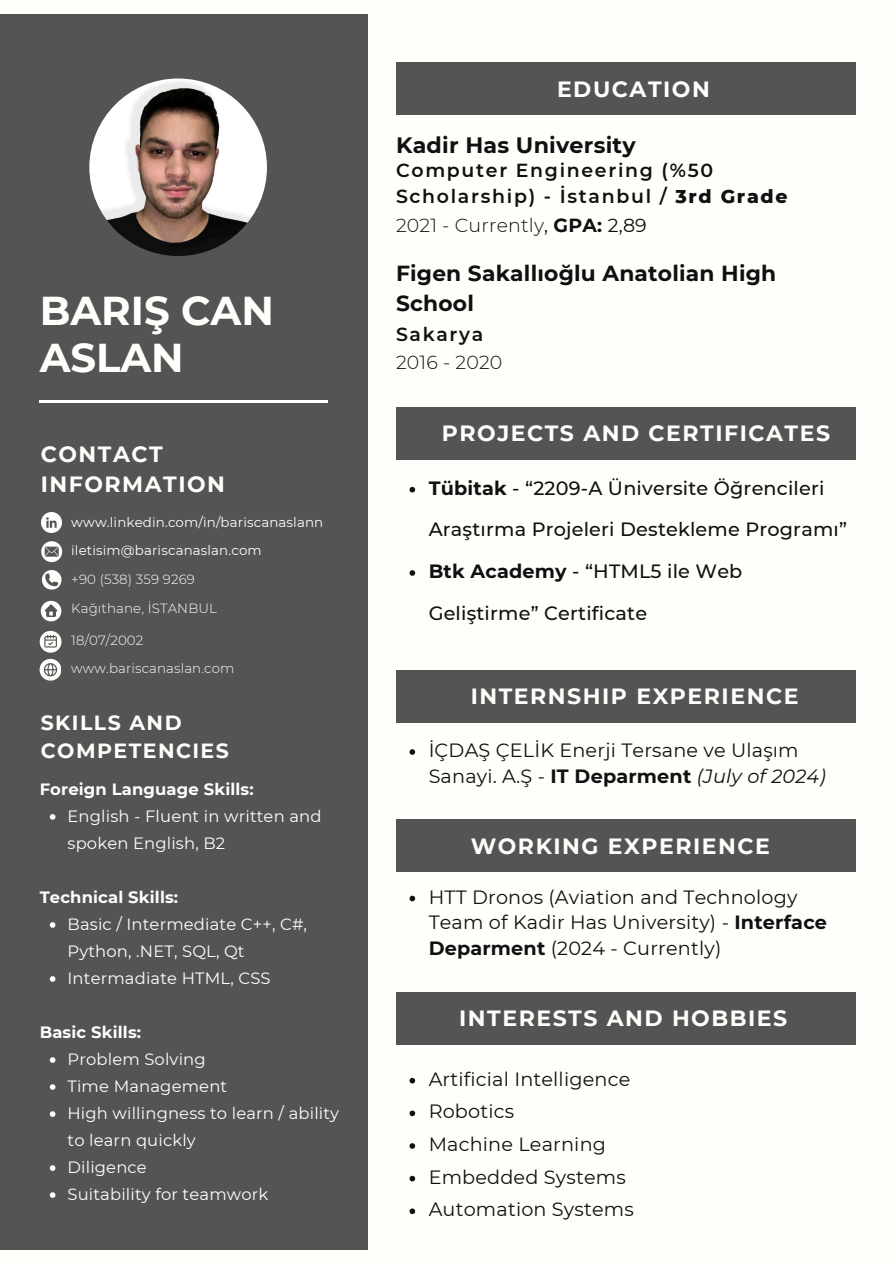
<style>
.page{position:relative;width:894px;height:1264px;background:#fff}
.page>*{position:absolute;margin:0;border:0;box-sizing:border-box;transform-origin:0 0}
.t1{font:700 40.2px/47.2px "Montserrat";color:#fefefa}
.t2{font:700 22.2px "Montserrat";letter-spacing:.01em;color:#111010}
.t3{font:700 22.05px/30.3px "Montserrat";letter-spacing:.07em;color:#fefefa}
.t4{font:700 21.75px/30.3px "Montserrat";letter-spacing:.01em;color:#111010}
.t5{font:700 20.55px/28.2px "Montserrat";letter-spacing:.07em;color:#fefefa}
.t6{font:19.2px/25.8px "Montserrat";letter-spacing:.01em;color:#111010}
.t7{font:500 19.2px/41.7px "Montserrat";letter-spacing:.01em;color:#111010}
.t8{font:600 18.9px/25.8px "Montserrat";letter-spacing:.09em;color:#111010}
.t9{font:300 18.9px "Montserrat";letter-spacing:.01em;color:#111010}
.t10{font:16.35px/27px "Montserrat";letter-spacing:.01em;color:#fefefa}
.t11{font:700 16.35px "Montserrat";letter-spacing:.01em;color:#fefefa}
.t12{font:300 13.35px "Montserrat";letter-spacing:.01em;color:#fefefa}
.t13{font:13.35px "Montserrat";letter-spacing:.01em;color:#fefefa}
.s1{font-weight:800}
.s2{font-weight:400}
.s3{font-weight:700}
.s4{font-style:italic}
</style>
<div class="page">
<div style="left:0;top:0;width:893px;height:1263px;background:#fefefa"></div>
<div style="left:0;top:14px;width:367px;height:1235px;background:#545454"></div>
<hr style="left:40px;top:400px;width:288px;height:2px;background:#fefefa">
<img style="left:89px;top:78px;width:178px;height:178px;border-radius:50%">
<div style="left:396px;top:62px;width:459px;height:53px;background:#545454"></div>
<div style="left:396px;top:407px;width:459px;height:52px;background:#545454"></div>
<div style="left:396px;top:991px;width:459px;height:53px;background:#545454"></div>
<img style="left:41px;top:512px;width:21px;height:21px">
<svg style="left:41px;top:541px;width:21px;height:21px"></svg>
<svg style="left:42px;top:570px;width:19px;height:20px"></svg>
<svg style="left:41px;top:601px;width:20px;height:20px"></svg>
<svg style="left:40px;top:631px;width:21px;height:21px"></svg>
<div style="left:396px;top:669px;width:459px;height:53px;background:#545454"></div>
<div style="left:396px;top:819px;width:459px;height:53px;background:#545454"></div>
<svg style="left:40px;top:659px;width:21px;height:21px"></svg>
<svg style="left:50px;top:814px;width:5px;height:5px"></svg>
<svg style="left:50px;top:922px;width:5px;height:5px"></svg>
<svg style="left:50px;top:976px;width:5px;height:5px"></svg>
<svg style="left:50px;top:1057px;width:5px;height:5px"></svg>
<svg style="left:50px;top:1084px;width:5px;height:5px"></svg>
<svg style="left:50px;top:1111px;width:5px;height:5px"></svg>
<svg style="left:50px;top:1165px;width:5px;height:5px"></svg>
<svg style="left:50px;top:1192px;width:5px;height:5px"></svg>
<svg style="left:409px;top:487px;width:6px;height:5px"></svg>
<svg style="left:409px;top:570px;width:6px;height:6px"></svg>
<svg style="left:409px;top:1077px;width:6px;height:6px"></svg>
<svg style="left:409px;top:1110px;width:6px;height:6px"></svg>
<svg style="left:409px;top:1143px;width:6px;height:5px"></svg>
<svg style="left:409px;top:1175px;width:6px;height:6px"></svg>
<svg style="left:409px;top:1208px;width:6px;height:5px"></svg>
<svg style="left:409px;top:749px;width:6px;height:5px"></svg>
<svg style="left:409px;top:895px;width:6px;height:6px"></svg>
<p class="t1" style="left:40px;top:286px;width:235px">BARIŞ CAN<br>ASLAN</p>
<h2 class="t3" style="left:41px;top:439px;width:186px">CONTACT<br>INFORMATION</h2>
<h3 class="t13" style="left:71px;top:513px;width:253px">www.li nkedi n.com/i n/bariscanaslann</h3>
<h4 class="t13" style="left:71px;top:542px;width:192px">i letisi m@bariscanaslan.com</h4>
<h5 class="t12" style="left:71px;top:571px;width:125px">+90 (538) 359 9269</h5>
<h3 class="t12" style="left:71px;top:600px;width:147px">Kağıthane, İSTANBUL</h3>
<h4 class="t12" style="left:71px;top:632px;width:74px">18/07/2002</h4>
<p class="t12" style="left:71px;top:660px;width:165px">www.bariscanaslan.com</p>
<h1 class="t5" style="left:41px;top:708px;width:190px">SKILLS AND<br>COMPETENCIES</h1>
<p class="t11" style="left:40px;top:779px;width:215px">Foreign Language Skills:</p>
<h2 class="t10" style="left:67px;top:802px;width:255px">English - Fluent i n written and spoken English, B2</h2>
<p class="t11" style="left:40px;top:887px;width:140px">Technical Skills:</p>
<p class="t10" style="left:67px;top:910px;width:241px">Basic / Intermediate C++, C#,<br>Python, .NET, SQL, Qt</p>
<p class="t10" style="left:67px;top:964px;width:204px">Intermadiate HTML, CSS</p>
<p class="t11" style="left:40px;top:1022px;width:103px">Basic Skills:</p>
<p class="t10" style="left:67px;top:1045px;width:140px">Problem Solvi ng</p>
<p class="t10" style="left:67px;top:1072px;width:161px">Ti me Management</p>
<p class="t10" style="left:67px;top:1099px;width:273px">High willingness to learn / ability to learn quickly</p>
<p class="t10" style="left:67px;top:1153px;width:81px">Di ligence</p>
<p class="t10" style="left:67px;top:1180px;width:202px">Suitabi lity for teamwork</p>
<p class="t3" style="left:557px;top:74px;width:154px">EDUCATION</p>
<p class="t2" style="left:396px;top:131px;width:241px">Kadir Has University</p>
<p class="t8" style="left:396px;top:158px;width:393px">Computer Engineering (%50<br>Scholarship) - İstanbul / <span class="s1">3rd Grade</span></p>
<h2 class="t9" style="left:396px;top:214px;width:252px">2021 - Currently<span class="s2">,</span> <span class="s3">GPA:</span> <span class="s2">2,89</span></h2>
<h6 class="t4" style="left:396px;top:258px;width:381px">Figen Sakallıoğlu Anatolian High<br>School</h6>
<p class="t8" style="left:396px;top:321px;width:89px">Sakarya</p>
<h6 class="t9" style="left:396px;top:351px;width:108px">2016 - 2020</h6>
<h6 class="t3" style="left:442px;top:417px;width:389px">PROJECTS AND CERTIFICATES</h6>
<p class="t7" style="left:428px;top:467px;width:420px"><span class="s3">Tübitak</span> - “2209-A Üniversite Öğrenci leri<br>Araştırma Projeleri Destekleme Programı”</p>
<p class="t7" style="left:428px;top:550px;width:315px"><span class="s3">Btk Academy</span> - “HTML5 i le Web<br>Gelişti rme” Certificate</p>
<h5 class="t3" style="left:470px;top:680px;width:329px">INTERNSHIP EXPERIENCE</h5>
<p class="t6" style="left:428px;top:737px;width:398px">İÇDAŞ ÇELİK Enerji Tersane ve Ulaşım<br>Sanayi . A.Ş - <span class="s3">IT Deparment</span> <span class="s4">(July of 2024)</span></p>
<h2 class="t3" style="left:470px;top:830px;width:301px">WORKING EXPERIENCE</h2>
<p class="t6" style="left:428px;top:883px;width:399px">HTT Dronos (Aviation and Technology<br>Team of Kadi r Has University) - <span class="s3">Interface<br>Deparment</span> (2024 - Currently)</p>
<p class="t3" style="left:459px;top:1002px;width:329px">INTERESTS AND HOBBIES</p>
<p class="t6" style="left:428px;top:1065px;width:203px">Artificial Intelligence</p>
<p class="t6" style="left:428px;top:1098px;width:87px">Roboti cs</p>
<p class="t6" style="left:428px;top:1131px;width:179px">Machi ne Learni ng</p>
<p class="t6" style="left:428px;top:1163px;width:198px">Embedded Systems</p>
<p class="t6" style="left:428px;top:1196px;width:207px">Automation Systems</p>
</div>
